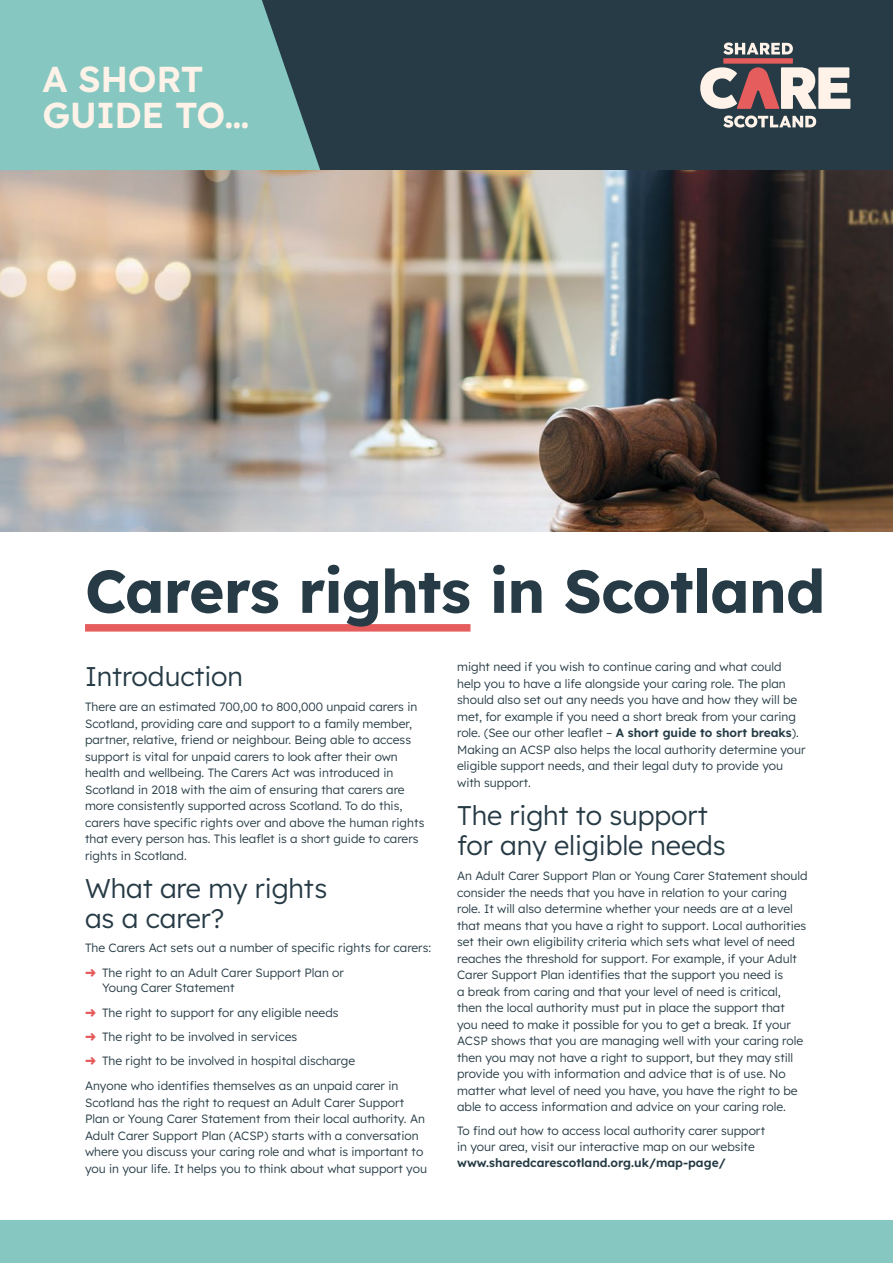
<style>
.page{position:relative;width:893px;height:1263px;background:#fff}
.page>*{position:absolute;margin:0;border:0;box-sizing:border-box;transform-origin:0 0}
.t1{font:60px "Lexend";letter-spacing:-.02em;color:#263b45}
.t2{font:36px/36px "Lexend";letter-spacing:-.015em;color:#fff2e8}
.t3{font:300 27px/30px "Lexend";letter-spacing:-.005em;color:#263b45}
.t4{font:300 12px/16.5px "Lexend";color:#263b45}
.t5{font:12px "Lexend";color:#263b45}
.s1{color:#e65d5d}
.s2{font-weight:400}
</style>
<div class="page">
<div style="left:0;top:0;width:893px;height:170px;background:#263b45"></div>
<svg style="left:723px;top:43px;width:70px;height:12px"></svg>
<svg style="left:723px;top:115px;width:93px;height:13px"></svg>
<svg style="left:700px;top:67px;width:150px;height:42px"></svg>
<div style="left:723px;top:58px;width:70px;height:6px;background:#e65d5d"></div>
<img style="left:0;top:170px;width:893px;height:361px">
<svg style="left:0;top:0;width:320px;height:170px;background:#7dbbb5"></svg>
<div style="left:0;top:1220px;width:893px;height:43px;background:#86c8c1"></div>
<div style="left:85px;top:624px;width:385px;height:8px;background:#e65d5d"></div>
<h2 class="t2" style="left:43px;top:59px;width:208px">A SHORT<br>GUIDE TO…</h2>
<h1 class="t1" style="left:85px;top:548px;width:742px">Carers rights in Scotland</h1>
<h3 class="t3" style="left:85px;top:660px;width:160px">Introduction</h3>
<p class="t4" style="left:85px;top:698px;width:341px">There are an estimated 700,00 to 800,000 unpaid carers in Scotland, providing care and support to a family member, partner, relative, friend or neighbour. Being able to access support is vital for unpaid carers to look after their own health and wellbeing. The Carers Act was introduced in Scotland in 2018 with the aim of ensuring that carers are more consistently supported across Scotland. To do this, carers have specific rights over and above the human rights that every person has. This leaflet is a short guide to carers rights in Scotland.</p>
<h3 class="t3" style="left:85px;top:872px;width:244px">What are my rights as a carer?</h3>
<p class="t4" style="left:85px;top:935px;width:348px;line-height:24.3px">The Carers Act sets out a number of specific rights for carers: <span class="s1">➜</span> The right to an Adult Carer Support Plan or</p>
<p class="t4" style="left:85px;top:975px;width:315px;line-height:24.5px;text-indent:17px">Young Carer Statement<br><span class="s1">➜</span> The right to support for any eligible needs<br><span class="s1">➜</span> The right to be involved in services<br><span class="s1">➜</span> The right to be involved in hospital discharge Anyone who identifies themselves as an unpaid carer in</p>
<p class="t4" style="left:85px;top:1093px;width:343px">Scotland has the right to request an Adult Carer Support Plan or Young Carer Statement from their local authority. An Adult Carer Support Plan (ACSP) starts with a conversation where you discuss your caring role and what is important to you in your life. It helps you to think about what support you</p>
<p class="t4" style="left:457px;top:658px;width:350px">might need if you wish to continue caring and what could help you to have a life alongside your caring role. The plan should also set out any needs you have and how they will be met, for example if you need a short break from your caring role. (See our other leaflet – <span class="s2">A short guide to short breaks</span>).<br>Making an ACSP also helps the local authority determine your eligible support needs, and their legal duty to provide you with support.</p>
<h3 class="t3" style="left:457px;top:799px;width:270px">The right to support for any eligible needs</h3>
<p class="t4" style="left:457px;top:867px;width:352px">An Adult Carer Support Plan or Young Carer Statement should consider the needs that you have in relation to your caring role. It will also determine whether your needs are at a level that means that you have a right to support. Local authorities set their own eligibility criteria which sets what level of need reaches the threshold for support. For example, if your Adult Carer Support Plan identifies that the support you need is<br>a break from caring and that your level of need is critical, then the local authority must put in place the support that you need to make it possible for you to get a break. If your ACSP shows that you are managing well with your caring role then you may not have a right to support, but they may still provide you with information and advice that is of use. No matter what level of need you have, you have the right to be able to access information and advice on your caring role.</p>
<p class="t4" style="left:457px;top:1122px;width:309px;line-height:15.8px">To find out how to access local authority carer support in your area, visit our interactive map on our website</p>
<p class="t5" style="left:457px;top:1154px;width:270px">www.sharedcarescotland.org.uk/map-page/</p>
</div>
